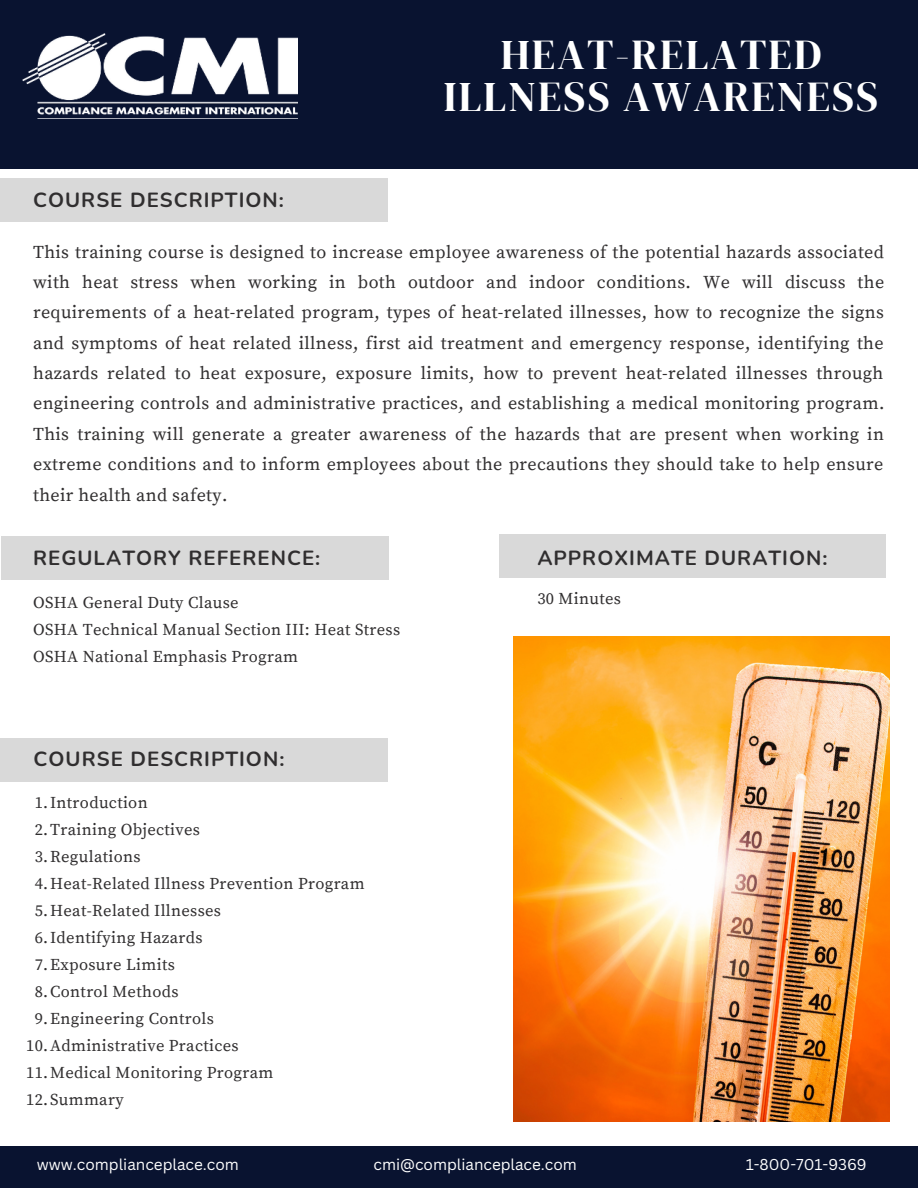
<style>
.page{position:relative;width:918px;height:1188px;background:#fff}
.page>*{position:absolute;margin:0;border:0;box-sizing:border-box;transform-origin:0 0}
.t1{font:42.15px/41.7px "DM Serif Display";letter-spacing:.05em;color:#fff;text-align:center}
.t2{font:700 20.4px "Nunito";letter-spacing:.05em;color:#302e2f}
.t3{font:18px/30.3px "Source Serif Pro";letter-spacing:.02em;color:#302e2f;text-align:justify}
.t4{font:16.5px/27px "Source Serif Pro";letter-spacing:.02em;color:#302e2f}
.t5{font:15.3px "Canva Sans";color:#fff}
</style>
<div class="page">
<div style="left:0;top:178px;width:387px;height:44px;background:#d9d9d9"></div>
<div style="left:0;top:0;width:918px;height:169px;background:#091330"></div>
<div style="left:1px;top:536px;width:387px;height:44px;background:#d9d9d9"></div>
<div style="left:499px;top:534px;width:387px;height:44px;background:#d9d9d9"></div>
<div style="left:0;top:1146px;width:918px;height:42px;background:#091330"></div>
<img style="left:22px;top:33px;width:276px;height:86px">
<img style="left:514px;top:636px;width:376px;height:485px">
<div style="left:0;top:738px;width:387px;height:43px;background:#d9d9d9"></div>
<p class="t2" style="left:33px;top:186px;width:252px">COURSE DESCRIPTION:</p>
<h1 class="t1" style="left:444px;top:35px;width:436px">HEAT-RELATED<br>ILLNESS AWARENESS</h1>
<p class="t3" style="left:33px;top:237px;width:853px">This training course is designed to increase employee awareness of the potential hazards associated with heat stress when working in both outdoor and indoor conditions. We will discuss the requirements of a heat-related program, types of heat-related illnesses, how to recognize the signs and symptoms of heat related illness, first aid treatment and emergency response, identifying the hazards related to heat exposure, exposure limits, how to prevent heat-related illnesses through engineering controls and administrative practices, and establishing a medical monitoring program.<br>This training will generate a greater awareness of the hazards that are present when working in extreme conditions and to inform employees about the precautions they should take to help ensure their health and safety.</p>
<p class="t2" style="left:33px;top:544px;width:289px">REGULATORY REFERENCE:</p>
<p class="t4" style="left:33px;top:590px;width:369px">OSHA General Duty Clause<br>OSHA Technical Manual Section III: Heat Stress<br>OSHA National Emphasis Program</p>
<p class="t2" style="left:34px;top:744px;width:252px">COURSE DESCRIPTION:</p>
<p class="t4" style="left:35px;top:790px;width:114px">1.Introduction</p>
<p class="t4" style="left:35px;top:817px;width:167px">2.Training Objectives</p>
<p class="t4" style="left:35px;top:844px;width:107px">3.Regulations</p>
<p class="t4" style="left:35px;top:871px;width:331px">4.Heat-Related Illness Prevention Program</p>
<p class="t4" style="left:35px;top:898px;width:188px">5.Heat-Related Illnesses</p>
<p class="t4" style="left:35px;top:925px;width:169px">6.Identifying Hazards</p>
<p class="t4" style="left:35px;top:952px;width:142px">7.Exposure Limits</p>
<p class="t4" style="left:35px;top:979px;width:145px">8.Control Methods</p>
<p class="t4" style="left:35px;top:1006px;width:181px">9.Engineering Controls</p>
<p class="t4" style="left:26px;top:1033px;width:214px">10.Administrative Practices</p>
<p class="t4" style="left:26px;top:1060px;width:249px">11.Medical Monitoring Program</p>
<p class="t4" style="left:26px;top:1087px;width:99px">12.Summary</p>
<p class="t2" style="left:537px;top:544px;width:292px">APPROXIMATE DURATION:</p>
<p class="t4" style="left:537px;top:586px;width:85px">30 Minutes</p>
<p class="t5" style="left:37px;top:1156px;width:204px">www.complianceplace.com</p>
<p class="t5" style="left:374px;top:1156px;width:205px">cmi@complianceplace.com</p>
<p class="t5" style="left:746px;top:1156px;width:123px">1-800-701-9369</p>
</div>
